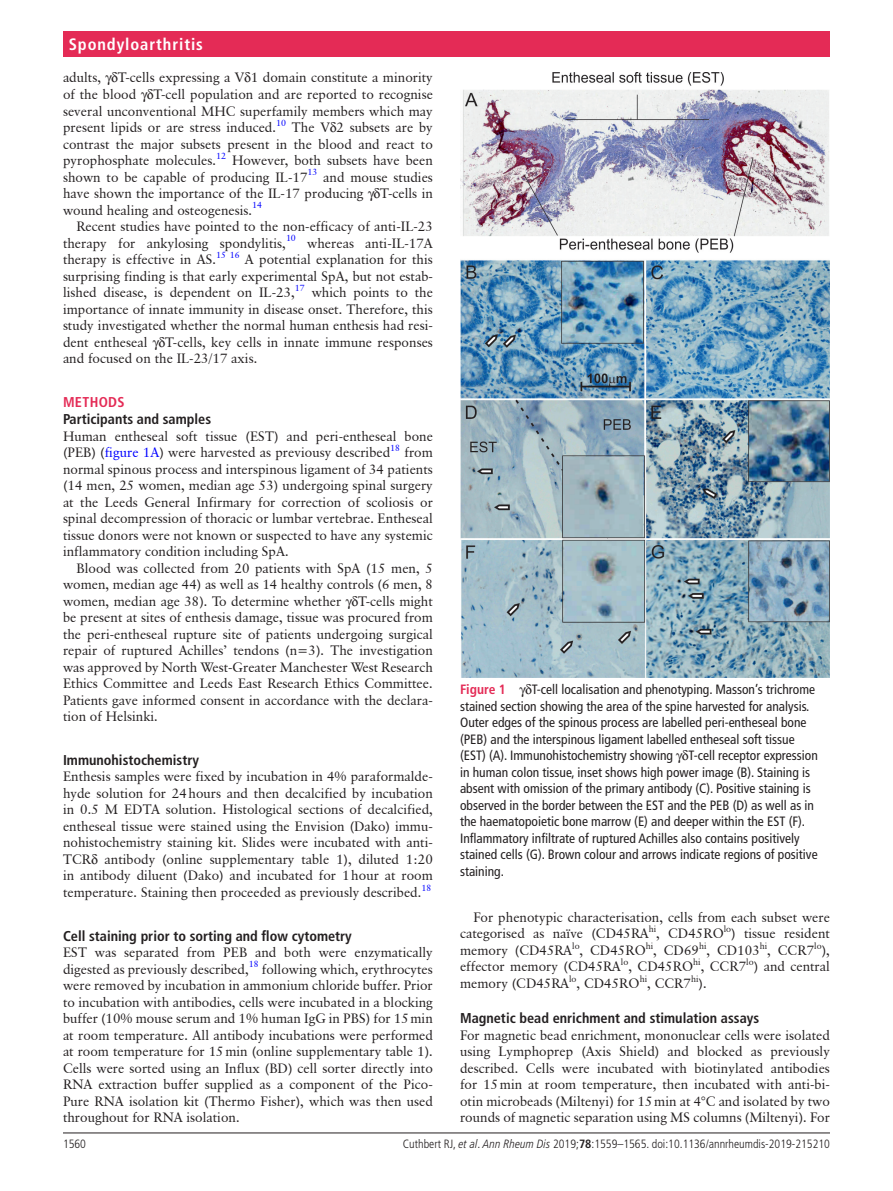
<style>
.page{position:relative;width:893px;height:1191px;background:#fff}
.page>*{position:absolute;margin:0;border:0;box-sizing:border-box;transform-origin:0 0}
.t1{font:700 condensed 16.5px "Frutiger LT Pro";letter-spacing:.055em;color:#fff}
.t2{font:700 condensed 14.25px "Frutiger LT Pro";color:#231f20}
.t3{font:700 condensed 14.25px "Frutiger LT Pro";color:#e42b56}
.t4{font:13.5px/16.5px "Classical Garamond BT";color:#231f20;text-align:justify}
.t5{font:condensed 13.5px/16.5px "Frutiger LT Pro";color:#231f20}
.t6{font:700 condensed 13.5px "Frutiger LT Pro";color:#e42b56}
.t7{font:300 condensed 12px "Frutiger LT Pro";color:#231f20}
.s1{color:#00f}
.s2{font-style:italic}
.s3{font-weight:700}
</style>
<div class="page">
<hr style="left:63px;top:1132px;width:767px;height:1px;background:#231f20">
<div style="left:63px;top:31px;width:767px;height:25px;background:#e42b56"></div>
<img style="left:460px;top:72px;width:370px;height:605px">
<p class="t1" style="left:69px;top:34px;width:136px">Spondyloarthritis</p>
<p class="t4" style="left:63px;top:69px;width:371px">adults, T-cells expressing a V 1 domain constitute a minority of the blood</p>
<p class="t4" style="left:63px;top:86px;width:371px;text-indent:90px">T-cell population and are reported to recognise several unconventional MHC superfamily members which may present lipids or are stress induced.<sup>10</sup> The V 2 subsets are by contrast the major subsets present in the blood and react to pyrophosphate molecules.<sup>12</sup> However, both subsets have been shown to be capable of producing IL-17<sup>13</sup> and mouse studies have shown the importance of the IL-17 producing T-cells in wound healing and osteogenesis.<sup>14</sup></p>
<p class="t4" style="left:63px;top:218px;width:371px;text-indent:14px">Recent studies have pointed to the non-efficacy of anti-IL-23 therapy for ankylosing spondylitis,<sup>10</sup> whereas anti-IL-17A therapy is effective in AS.<sup>15</sup> <sup>16</sup> A potential explanation for this surprising finding is that early experimental SpA, but not estab&shy;lished disease, is dependent on IL-23,<sup>17</sup> which points to the importance of innate immunity in disease onset. Therefore, this study investigated whether the normal human enthesis had resi&shy;dent entheseal</p>
<p class="t4" style="left:63px;top:333px;width:371px;text-indent:102px">T-cells, key cells in innate immune responses and focused on the IL-23/17 axis.</p>
<p class="t3" style="left:63px;top:393px;width:62px">Methods</p>
<p class="t2" style="left:63px;top:410px;width:150px">Participants and samples</p>
<p class="t4" style="left:63px;top:427px;width:371px">Human entheseal soft tissue (EST) and peri-entheseal bone (PEB) (<span class="s1">figure 1A</span>) were harvested as previousy described<sup>18</sup> from normal spinous process and interspinous ligament of 34 patients (14 men, 25 women, median age 53) undergoing spinal surgery at the Leeds General Infirmary for correction of scoliosis or spinal decompression of thoracic or lumbar vertebrae. Entheseal tissue donors were not known or suspected to have any systemic inflammatory condition including SpA.</p>
<p class="t4" style="left:63px;top:559px;width:371px;text-indent:14px">Blood was collected from 20 patients with SpA (15 men, 5 women, median age 44) as well as 14 healthy controls (6 men, 8 women, median age 38). To determine whether T-cells might be present at sites of enthesis damage, tissue was procured from the peri-entheseal rupture site of patients undergoing surgical repair of ruptured Achilles’ tendons (n=3). The investigation was approved by North West-Greater Manchester West Research Ethics Committee and Leeds East Research Ethics Committee.<br>Patients gave informed consent in accordance with the declara&shy;tion of Helsinki.</p>
<p class="t2" style="left:63px;top:751px;width:137px">Immunohistochemistry</p>
<p class="t4" style="left:63px;top:768px;width:371px">Enthesis samples were fixed by incubation in 4% paraformalde&shy;hyde solution for 24hours and then decalcified by incubation in 0.5 M EDTA solution. Histological sections of decalcified, entheseal tissue were stained using the Envision (Dako) immu&shy;nohistochemistry staining kit. Slides were incubated with anti-TCR antibody (online supplementary table 1), diluted 1:20 in antibody diluent (Dako) and incubated for 1hour at room temperature. Staining then proceeded as previously described.<sup>18</sup></p>
<p class="t2" style="left:63px;top:927px;width:290px">Cell staining prior to sorting and flow cytometry</p>
<p class="t4" style="left:63px;top:944px;width:371px">EST was separated from PEB and both were enzymatically digested as previously described,<sup>18</sup> following which, erythrocytes were removed by incubation in ammonium chloride buffer. Prior to incubation with antibodies, cells were incubated in a blocking buffer (10% mouse serum and 1% human IgG in PBS) for 15min at room temperature. All antibody incubations were performed at room temperature for 15min (online supplementary table 1).<br>Cells were sorted using an Influx (BD) cell sorter directly into RNA extraction buffer supplied as a component of the Pico-Pure RNA isolation kit (Thermo Fisher), which was then used throughout for RNA isolation.</p>
<p class="t5" style="left:460px;top:681px;width:359px;text-indent:72px">T-cell localisation and phenotyping. Masson’s trichrome stained section showing the area of the spine harvested for analysis.<br>Outer edges of the spinous process are labelled peri-entheseal bone (PEB) and the interspinous ligament labelled entheseal soft tissue (EST) (A). Immunohistochemistry showing T-cell receptor expression in human colon tissue, inset shows high power image (B). Staining is absent with omission of the primary antibody (C). Positive staining is observed in the border between the EST and the PEB (D) as well as in the haematopoietic bone marrow (E) and deeper within the EST (F).<br>Inflammatory infiltrate of ruptured Achilles also contains positively stained cells (G). Brown colour and arrows indicate regions of positive staining.</p>
<p class="t6" style="left:460px;top:681px;width:47px">Figure 1</p>
<p class="t4" style="left:460px;top:908px;width:371px;text-indent:14px">For phenotypic characterisation, cells from each subset were categorised as naïve (CD45RA<sup>hi</sup>, CD45RO<sup>lo</sup>) tissue resident memory (CD45RA<sup>lo</sup>, CD45RO<sup>hi</sup>, CD69<sup>hi</sup>, CD103<sup>hi</sup>, CCR7<sup>lo</sup>), effector memory (CD45RA<sup>lo</sup>, CD45RO<sup>hi</sup>, CCR7<sup>lo</sup>) and central memory (CD45RA<sup>lo</sup>, CD45RO<sup>hi</sup>, CCR7<sup>hi</sup>).</p>
<p class="t2" style="left:460px;top:1009px;width:301px">Magnetic bead enrichment and stimulation assays</p>
<p class="t4" style="left:460px;top:1026px;width:371px">For magnetic bead enrichment, mononuclear cells were isolated using Lymphoprep (Axis Shield) and blocked as previously described. Cells were incubated with biotinylated antibodies for 15min at room temperature, then incubated with anti-bi&shy;otin microbeads (Miltenyi) for 15min at 4°C and isolated by two rounds of magnetic separation using MS columns (Miltenyi). For</p>
<p class="t7" style="left:63px;top:1136px;width:25px">1560</p>
<p class="t7" style="left:403px;top:1136px;width:429px">Cuthbert RJ, <span class="s2">et al</span>. <span class="s2">Ann Rheum Dis</span> 2019;<span class="s3">78</span>:1559–1565. doi:10.1136/annrheumdis-2019-215210</p>
</div>
